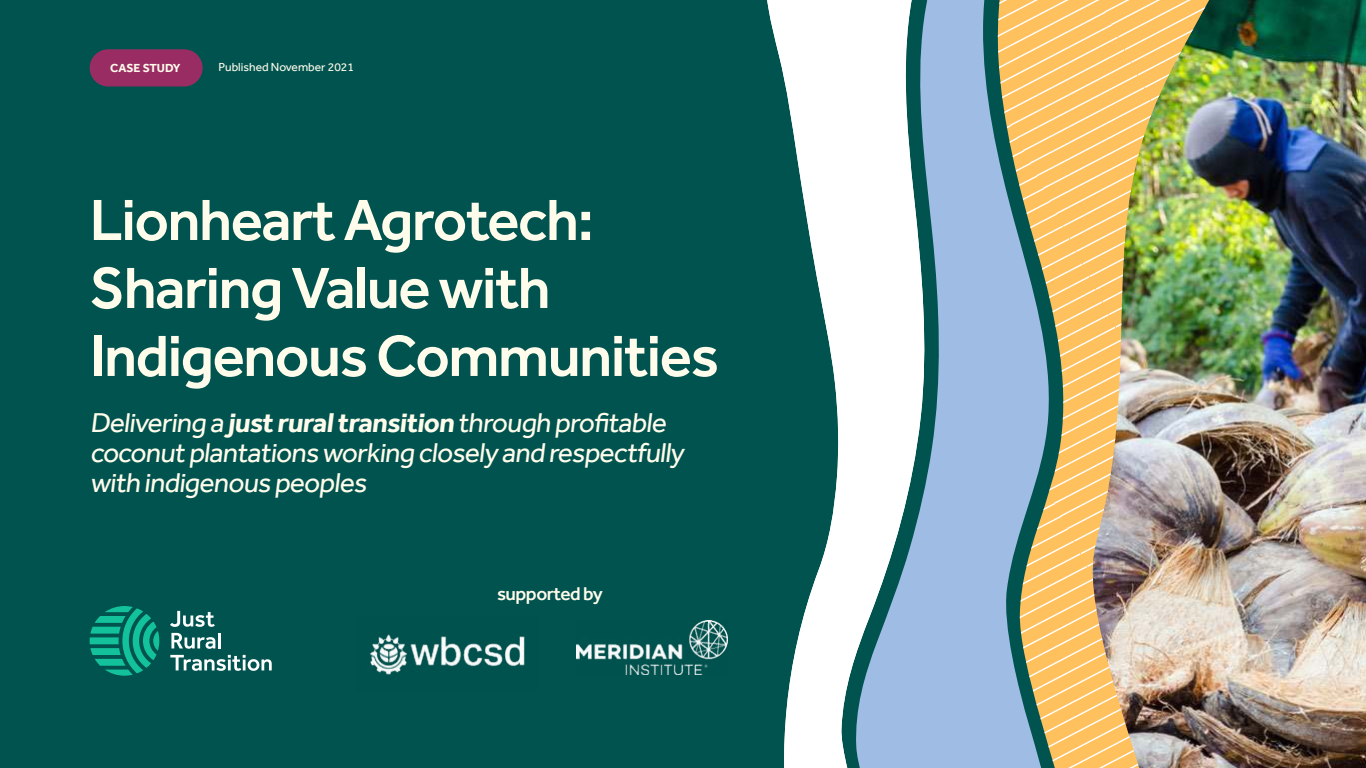
<style>
.page{position:relative;width:1366px;height:768px;background:#00534f}
.page>*{position:absolute;margin:0;border:0;box-sizing:border-box;transform-origin:0 0}
.t1{font:500 60px/68px "Effra";letter-spacing:-.025em;color:#fffceb}
.t2{font:28px/30px "Effra";color:#fffceb}
.t3{font:500 19px "Effra";letter-spacing:-.025em;color:#fffceb}
.t4{font:12px "Effra";color:#fffceb}
.t5{font:700 12px "Effra";color:#fffceb}
.s1{font-weight:700}
</style>
<div class="page">
<img style="left:1290px;top:0;width:76px;height:768px">
<div style="left:90px;top:49px;width:113px;height:38px;background:#992d63;border-radius:19px"></div>
<svg style="left:170px;top:611px;width:45px;height:16px"></svg>
<svg style="left:171px;top:633px;width:44px;height:16px"></svg>
<hr style="left:218px;top:633px;width:3px;height:15px;background:#fff">
<svg style="left:170px;top:655px;width:102px;height:16px"></svg>
<svg style="left:90px;top:606px;width:69px;height:70px"></svg>
<svg style="left:767px;top:0;width:88px;height:768px"></svg>
<svg style="left:855px;top:0;width:141px;height:768px;background:#acc6dc"></svg>
<img style="left:996px;top:0;width:294px;height:768px">
<img style="left:370px;top:634px;width:155px;height:41px">
<img style="left:577px;top:621px;width:150px;height:54px">
<p class="t5" style="left:110px;top:63px;width:72px">CASE STUDY</p>
<p class="t4" style="left:219px;top:62px;width:137px">Published November 2021</p>
<h1 class="t1" style="left:90px;top:190px;width:631px">Lionheart Agrotech:<br>Sharing Value with<br>Indigenous Communities</h1>
<p class="t2" style="left:90px;top:409px;width:596px">Delivering a <span class="s1">just ruraltransition</span> through profitable coconut plantations working closely and respectfully with indigenous peoples</p>
<p class="t3" style="left:497px;top:586px;width:107px">supported by</p>
</div>
